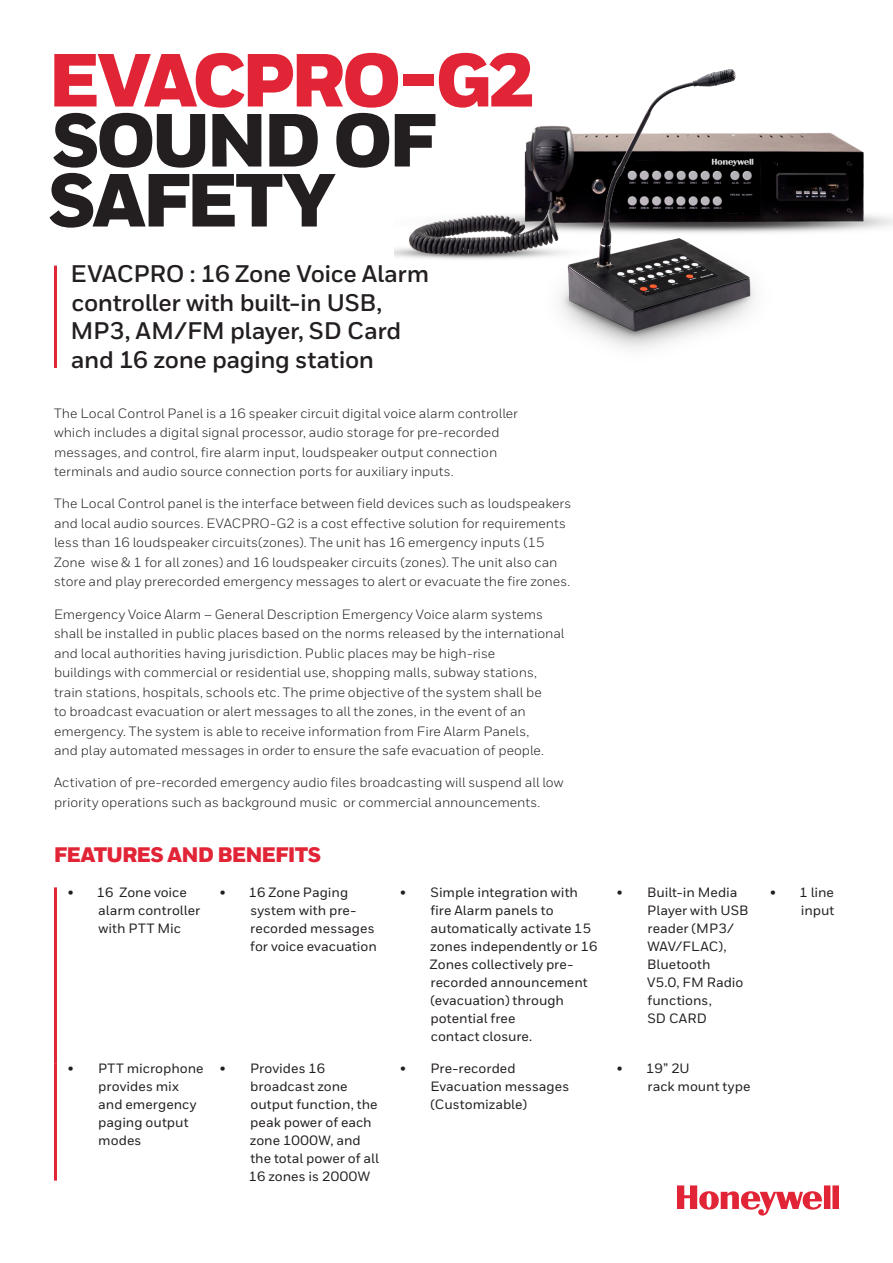
<style>
.page{position:relative;width:893px;height:1263px;background:#fff}
.page>*{position:absolute;margin:0;border:0;box-sizing:border-box;transform-origin:0 0}
.Title_50_40__T{font:900 75px "Honeywell Sans";letter-spacing:-.055em;color:#231f20}
.Title_50_40__T-2{font:900 75px "Honeywell Sans";letter-spacing:-.055em;color:#e22536}
.Intro_Body{font:700 24px/28.5px "Honeywell Sans";letter-spacing:-.015em;color:#231f20}
.Datasheet__Feature_H{font:900 21px "Honeywell Sans";letter-spacing:-.04em;color:#e22536}
.Body__9_13_pt{font:13.5px/19.5px "Honeywell Sans";color:#231f20}
.t1{font:500 13.5px/18px "Honeywell Sans";color:#231f20}
</style>
<div class="page">
<svg style="left:677px;top:1185px;width:162px;height:31px"></svg>
<hr style="left:54px;top:266px;width:3px;height:102px;background:#e22536">
<img style="left:395px;top:126px;width:498px;height:133px">
<img style="left:538px;top:69px;width:268px;height:281px">
<hr style="left:54px;top:887px;width:3px;height:176px;background:#e22536">
<hr style="left:54px;top:1063px;width:3px;height:117px;background:#e22536">
<p class="Title_50_40__T-2" style="left:48px;top:34px;width:488px">EVACPRO-G2</p>
<p class="Title_50_40__T" style="left:52px;top:94px;width:386px">SOUND OF</p>
<p class="Title_50_40__T" style="left:48px;top:154px;width:290px">SAFETY</p>
<p class="Intro_Body" style="left:71px;top:260px;width:360px">EVACPRO : 16 Zone Voice Alarm controller with built-in USB,<br>MP3, AM/FM player, SD Card and 16 zone paging station</p>
<p class="Body__9_13_pt" style="left:54px;top:403px;width:465px">The Local Control Panel is a 16 speaker circuit digital voice alarm controller which includes a digital signal processor, audio storage for pre-recorded messages, and control, fire alarm input, loudspeaker output connection terminals and audio source connection ports for auxiliary inputs.</p>
<p class="Body__9_13_pt" style="left:54px;top:494px;width:519px">The Local Control panel is the interface between field devices such as loudspeakers and local audio sources. EVACPRO-G2 is a cost effective solution for requirements less than 16 loudspeaker circuits(zones). The unit has 16 emergency inputs (15<br>Zone wise &amp; 1 for all zones) and 16 loudspeaker circuits (zones). The unit also can store and play prerecorded emergency messages to alert or evacuate the fire zones.</p>
<p class="Body__9_13_pt" style="left:54px;top:604px;width:512px">Emergency Voice Alarm – General Description Emergency Voice alarm systems shall be installed in public places based on the norms released by the international and local authorities having jurisdiction. Public places may be high-rise<br>buildings with commercial or residential use, shopping malls, subway stations, train stations, hospitals, schools etc. The prime objective of the system shall be<br>to broadcast evacuation or alert messages to all the zones, in the event of an emergency. The system is able to receive information from Fire Alarm Panels,<br>and play automated messages in order to ensure the safe evacuation of people.</p>
<p class="Body__9_13_pt" style="left:54px;top:773px;width:511px">Activation of pre-recorded emergency audio files broadcasting will suspend all low priority operations such as background music or commercial announcements.</p>
<p class="Datasheet__Feature_H" style="left:54px;top:842px;width:269px">FEATURES AND BENEFITS</p>
<p class="t1" style="left:98px;top:883px;width:103px;text-indent:-30px">• 16 Zone voice alarm controller with PTT Mic</p>
<p class="t1" style="left:250px;top:883px;width:128px;text-indent:-30px">• 16 Zone Paging system with pre&shy;recorded messages for voice evacuation</p>
<p class="t1" style="left:430px;top:883px;width:169px;text-indent:-30px">• Simple integration with fire Alarm panels to automatically activate 15 zones independently or 16<br>Zones collectively pre&shy;recorded announcement (evacuation) through potential free<br>contact closure.</p>
<p class="t1" style="left:647px;top:883px;width:103px;text-indent:-30px">• Built-in Media<br>Player with USB reader (MP3/<br>WAV/FLAC),<br>Bluetooth<br>V5.0, FM Radio functions,<br>SD CARD</p>
<p class="t1" style="left:770px;top:883px;width:66px;text-align:right">• 1 line input</p>
<p class="t1" style="left:98px;top:1059px;width:107px;text-indent:-30px">• PTT microphone provides mix and emergency paging output modes</p>
<p class="t1" style="left:249px;top:1059px;width:131px;text-indent:-29px">• Provides 16 broadcast zone output function, the peak power of each zone 1000W, and the total power of all<br>16 zones is 2000W</p>
<p class="t1" style="left:430px;top:1059px;width:140px;text-indent:-30px">• Pre-recorded<br>Evacuation messages (Customizable)</p>
<p class="t1" style="left:647px;top:1059px;width:105px;text-indent:-30px">• 19” 2U<br>rack mount type</p>
</div>
